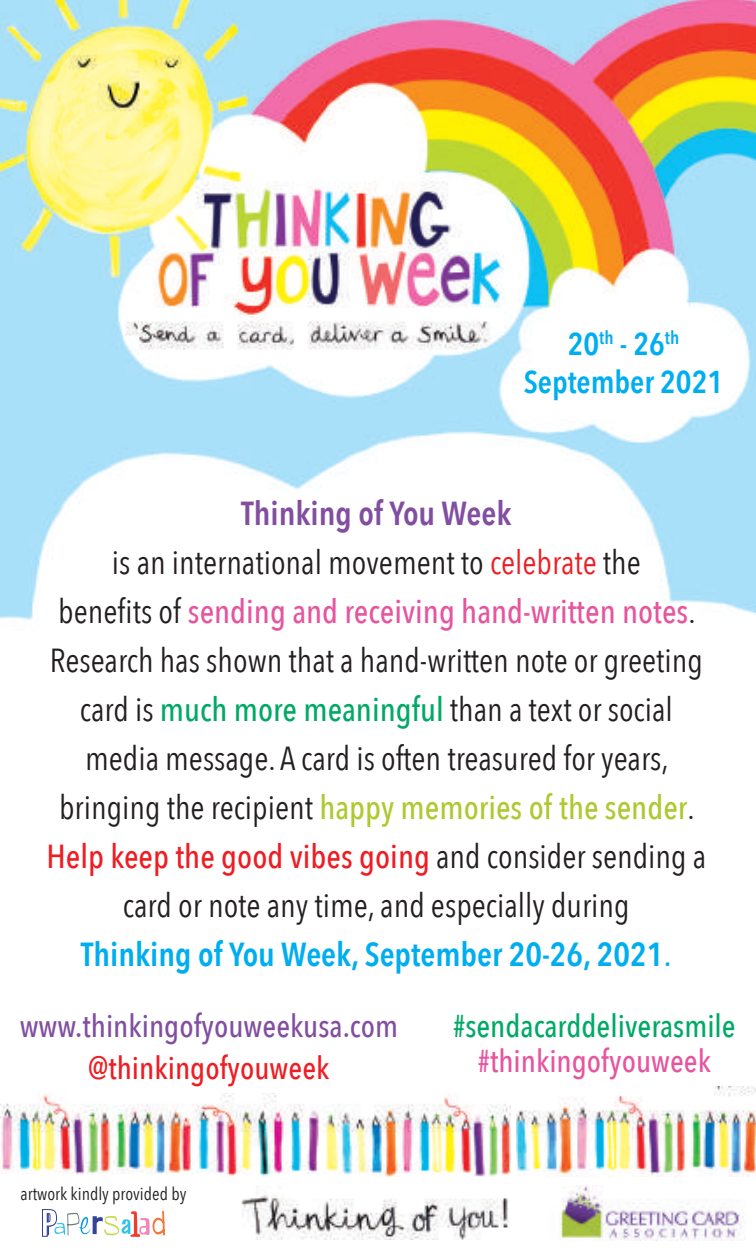
<style>
.page{position:relative;width:756px;height:1260px;background:#fff}
.page>*{position:absolute;margin:0;border:0;box-sizing:border-box;transform-origin:0 0}
.t1{font:33.25px/49px "Avenir Next Condensed";color:#231f20;text-align:center}
.t2{font:500 31.5px "Avenir Next Condensed";color:#824fa0}
.t3{font:500 31.5px "Avenir Next Condensed";color:#00a966}
.t4{font:600 31.5px/37.8px "Avenir Next Condensed";color:#00aeef;text-align:center}
.t5{font:500 31.5px "Avenir Next Condensed";color:#ee1d23}
.t6{font:500 31.5px "Avenir Next Condensed";color:#e6559f}
.t7{font:17.85px "Avenir Next Condensed";color:#231f20}
.s1{font-weight:600;color:#824fa0}
.s2{color:#ee1d23}
.s3{font-weight:500;color:#e6559f}
.s4{font-weight:500;color:#00a966}
.s5{font-weight:500;color:#aec930}
.s6{font-weight:500;color:#ee1d23}
.s7{font-weight:600;color:#00aeef}
.s8{font-family:"Calibri";color:#00aeef}
</style>
<div class="page">
<img style="left:0;top:0;width:756px;height:620px">
<svg style="left:42px;top:1209px;width:123px;height:28px"></svg>
<img style="left:241px;top:1191px;width:268px;height:48px">
<img style="left:0;top:1094px;width:511px;height:83px">
<img style="left:516px;top:1087px;width:240px;height:90px">
<img style="left:560px;top:1186px;width:185px;height:55px">
<p class="t4" style="left:524px;top:324px;width:201px">20<sup>th</sup> - 26<sup>th<br></sup>September 2021</p>
<p class="t1" style="left:46px;top:487px;width:661px"><span class="s1">Thinking of You Week<br></span>is an international movement to <span class="s2">celebrate</span> the<br>benefits of <span class="s3">sending and receiving hand-written notes</span>.<br>Research has shown that a hand-written note or greeting card is <span class="s4">much more meaningful</span> than a text or social media message. A card is often treasured for years, bringing the recipient <span class="s5">happy memories of the sender</span>.<br><span class="s6">Help keep the good vibes going</span> and consider sending a card or note any time, and especially during<br><span class="s7">Thinking of You Week, September 20-26, 2021</span><span class="s8">.</span></p>
<p class="t2" style="left:20px;top:1007px;width:380px">www.thinkingofyouweekusa.com</p>
<p class="t5" style="left:88px;top:1049px;width:243px">@thinkingofyouweek</p>
<p class="t3" style="left:453px;top:1007px;width:284px">#sendacarddeliverasmile</p>
<p class="t6" style="left:478px;top:1042px;width:235px">#thinkingofyouweek</p>
<p class="t7" style="left:21px;top:1179px;width:167px">artwork kindly provided by</p>
</div>
